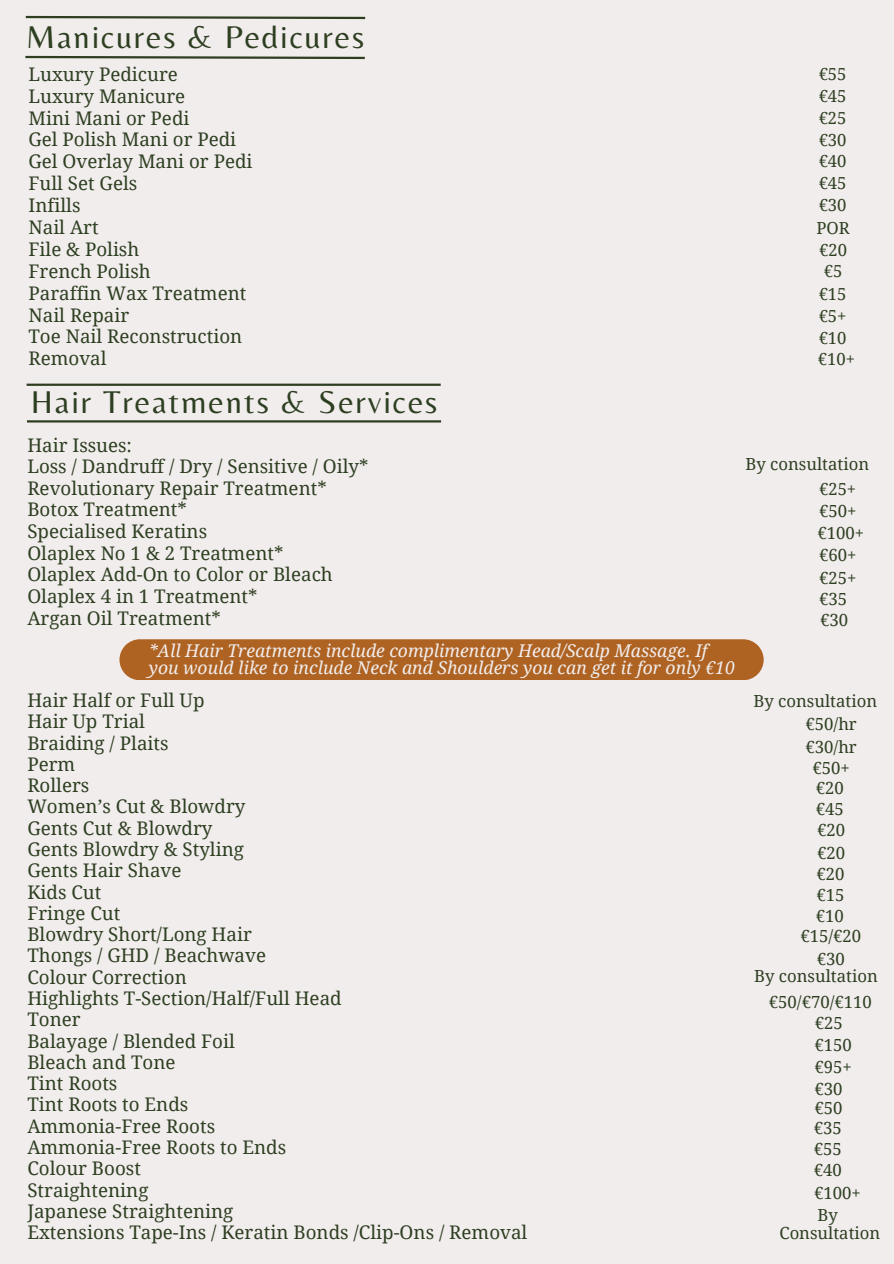
<style>
.page{position:relative;width:894px;height:1264px;background:#fff}
.page>*{position:absolute;margin:0;border:0;box-sizing:border-box;transform-origin:0 0}
.t1{font:32.7px "Belleza";letter-spacing:.055em;color:#2e3f21}
.t2{font:18.75px/21.3px "Droid Serif";color:#2e3f21}
.t3{font:italic 17.55px/17.5px "Droid Serif";color:#f1eded}
.t4{font:16.65px/18.1px "Droid Serif";color:#2e3f21;text-align:center}
</style>
<div class="page">
<div style="left:0;top:0;width:893px;height:1263px;background:#f1eded"></div>
<svg style="left:25px;top:15px;width:341px;height:5px"></svg>
<svg style="left:25px;top:55px;width:340px;height:5px"></svg>
<hr style="left:27px;top:420px;width:414px;height:2px;background:#2e3f21">
<div style="left:119px;top:639px;width:644px;height:41px;background:#af6323"></div>
<hr style="left:27px;top:383px;width:413px;height:3px;background:#2e3f21">
<h1 class="t1" style="left:26px;top:18px;width:339px">Manicures &amp; Pedicures</h1>
<p class="t2" style="left:28px;top:63px;width:225px;line-height:21.9px">Luxury Pedicure<br>Luxury Manicure<br>Mini Mani or Pedi<br>Gel Polish Mani or Pedi<br>Gel Overlay Mani or Pedi<br>Full Set Gels<br>Infills<br>Nail Art<br>File &amp; Polish<br>French Polish<br>Paraffin Wax Treatment<br>Nail Repair<br>Toe Nail Reconstruction</p>
<p class="t2" style="left:28px;top:348px;width:80px">Removal</p>
<h2 class="t1" style="left:31px;top:383px;width:408px">Hair Treatments &amp; Services</h2>
<p class="t2" style="left:27px;top:434px;width:342px">Hair Issues:<br>Loss / Dandruff / Dry / Sensitive / Oily*<br>Revolutionary Repair Treatment*<br>Botox Treatment*<br>Specialised Keratins<br>Olaplex No 1 &amp; 2 Treatment*<br>Olaplex Add-On to Color or Bleach<br>Olaplex 4 in 1 Treatment*<br>Argan Oil Treatment*</p>
<h2 class="t3" style="left:149px;top:642px;width:587px">*All Hair Treatments include complimentary Head/Scalp Massage. If you would like to include Neck and Shoulders you can get it for only €10</h2>
<h2 class="t2" style="left:27px;top:689px;width:240px">Hair Half or Full Up<br>Hair Up Trial<br>Braiding / Plaits<br>Perm<br>Rollers<br>Women’s Cut &amp; Blowdry<br>Gents Cut &amp; Blowdry<br>Gents Blowdry &amp; Styling<br>Gents Hair Shave<br>Kids Cut<br>Fringe Cut<br>Blowdry Short/Long Hair<br>Thongs / GHD / Beachwave</h2>
<p class="t2" style="left:27px;top:966px;width:501px">Colour Correction<br>Highlights T-Section/Half/Full Head<br>Toner<br>Balayage / Blended Foil<br>Bleach and Tone<br>Tint Roots<br>Tint Roots to Ends<br>Ammonia-Free Roots<br>Ammonia-Free Roots to Ends<br>Colour Boost<br>Straightening<br>Japanese Straightening<br>Extensions Tape-Ins / Keratin Bonds /Clip-Ons / Removal</p>
<p class="t4" style="left:818px;top:65px;width:29px">€55</p>
<p class="t4" style="left:818px;top:87px;width:29px">€45</p>
<p class="t4" style="left:818px;top:109px;width:29px">€25</p>
<p class="t4" style="left:818px;top:131px;width:29px">€30</p>
<p class="t4" style="left:818px;top:152px;width:29px">€40</p>
<h3 class="t4" style="left:818px;top:174px;width:29px">€45</h3>
<p class="t4" style="left:818px;top:196px;width:29px">€30</p>
<p class="t4" style="left:816px;top:219px;width:35px">POR</p>
<p class="t4" style="left:819px;top:241px;width:29px">€20</p>
<p class="t4" style="left:823px;top:262px;width:20px">€5</p>
<p class="t4" style="left:818px;top:285px;width:29px">€15</p>
<p class="t4" style="left:818px;top:307px;width:29px">€5+</p>
<h1 class="t4" style="left:818px;top:329px;width:29px">€10</h1>
<h2 class="t4" style="left:817px;top:350px;width:39px">€10+</h2>
<p class="t4" style="left:745px;top:455px;width:125px">By consultation</p>
<p class="t4" style="left:818px;top:480px;width:39px">€25+</p>
<p class="t4" style="left:818px;top:501px;width:39px">€50+</p>
<p class="t4" style="left:817px;top:523px;width:48px">€100+</p>
<p class="t4" style="left:818px;top:546px;width:39px">€60+</p>
<p class="t4" style="left:818px;top:569px;width:39px">€25+</p>
<p class="t4" style="left:819px;top:610px;width:29px">€30</p>
<p class="t4" style="left:818px;top:590px;width:29px">€35</p>
<p class="t4" style="left:753px;top:691px;width:125px">By consultation</p>
<p class="t4" style="left:805px;top:715px;width:53px">€50/hr</p>
<p class="t4" style="left:805px;top:738px;width:53px">€30/hr</p>
<p class="t4" style="left:812px;top:759px;width:39px">€50+</p>
<p class="t4" style="left:815px;top:779px;width:29px">€20</p>
<p class="t4" style="left:815px;top:800px;width:29px">€45</p>
<p class="t4" style="left:816px;top:821px;width:29px">€20</p>
<p class="t4" style="left:816px;top:844px;width:29px">€20</p>
<p class="t4" style="left:816px;top:864px;width:29px">€20</p>
<p class="t4" style="left:816px;top:886px;width:29px">€15</p>
<p class="t4" style="left:815px;top:907px;width:29px">€10</p>
<p class="t4" style="left:800px;top:927px;width:62px">€15/€20</p>
<p class="t4" style="left:816px;top:950px;width:29px">€30</p>
<p class="t4" style="left:754px;top:967px;width:125px">By consultation</p>
<p class="t4" style="left:768px;top:992px;width:104px">€50/€70/€110</p>
<p class="t4" style="left:814px;top:1013px;width:29px">€25</p>
<p class="t4" style="left:814px;top:1035px;width:39px">€150</p>
<p class="t4" style="left:814px;top:1058px;width:39px">€95+</p>
<p class="t4" style="left:814px;top:1079px;width:29px">€30</p>
<p class="t4" style="left:814px;top:1099px;width:29px">€50</p>
<p class="t4" style="left:813px;top:1119px;width:29px">€35</p>
<p class="t4" style="left:813px;top:1139px;width:29px">€55</p>
<p class="t4" style="left:813px;top:1160px;width:29px">€40</p>
<p class="t4" style="left:814px;top:1183px;width:48px">€100+</p>
<p class="t4" style="left:779px;top:1205px;width:102px">By<br>Consultation</p>
</div>
